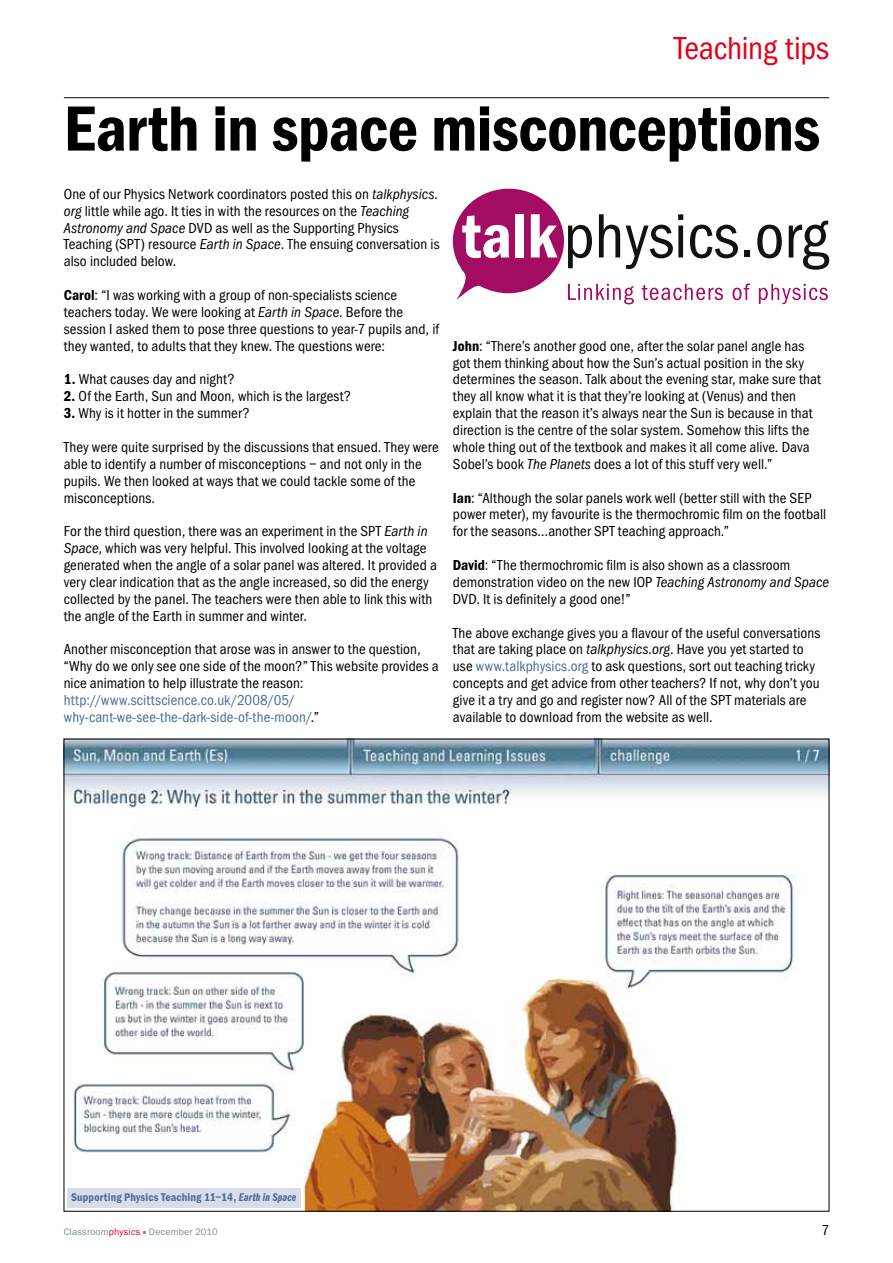
<style>
.page{position:relative;width:893px;height:1263px;background:#fff}
.page>*{position:absolute;margin:0;border:0;box-sizing:border-box;transform-origin:0 0}
.t1{font:600 66px "Franklin Got Cd Io P";letter-spacing:-.01em;color:#000}
.t2{font:33px "Franklin Got Cd Io P";letter-spacing:-.01em;color:#e2001a}
.t3{font:15px/16.8px "Franklin Got Cd Io P";letter-spacing:.005em;color:#000}
.t4{font:15px/16.8px "Franklin Got Cd Io P";letter-spacing:.01em;color:#4d6c99}
.t5{font:600 11.7px "Franklin Got Cd Io P";letter-spacing:.015em;color:#4d6c99}
.t6{font:9.75px "Franklin Got Io P";letter-spacing:.015em;color:#798c8d}
.s1{font-style:italic}
.s2{font-weight:600}
.s3{color:#000}
.s4{color:#4d6c99}
.s5{color:#e2001a}
</style>
<div class="page">
<hr style="left:64px;top:97px;width:765px;height:1px;background:#000">
<img style="left:66px;top:741px;width:761px;height:468px">
<svg style="left:759px;top:284px;width:69px;height:20px"></svg>
<svg style="left:453px;top:189px;width:297px;height:115px"></svg>
<div style="left:744px;top:250px;width:6px;height:7px;background:#111211"></div>
<svg style="left:757px;top:225px;width:25px;height:33px"></svg>
<svg style="left:789px;top:221px;width:40px;height:49px"></svg>
<div style="left:67px;top:1188px;width:234px;height:20px;background:#d9dde9"></div>
<h2 class="t2" style="left:674px;top:29px;width:157px">Teaching tips</h2>
<h1 class="t1" style="left:64px;top:91px;width:758px">Earth in space misconceptions</h1>
<p class="t3" style="left:64px;top:186px;width:377px">One of our Physics Network coordinators posted this on <span class="s1">talkphysics. org</span> little while ago. It ties in with the resources on the <span class="s1">Teaching Astronomy and Space</span> DVD as well as the Supporting Physics Teaching (SPT) resource <span class="s1">Earth in Space</span>. The ensuing conversation is also included below.</p>
<p class="t3" style="left:64px;top:287px;width:377px"><span class="s2">Carol</span>: “I was working with a group of non-specialists science teachers today. We were looking at <span class="s1">Earth in Space</span>. Before the session I asked them to pose three questions to year-7 pupils and, if they wanted, to adults that they knew. The questions were:</p>
<p class="t3" style="left:64px;top:371px;width:173px"><span class="s2">1.</span> What causes day and night?</p>
<p class="t3" style="left:64px;top:388px;width:289px"><span class="s2">2.</span> Of the Earth, Sun and Moon, which is the largest?</p>
<p class="t3" style="left:64px;top:405px;width:188px"><span class="s2">3.</span> Why is it hotter in the summer?</p>
<p class="t3" style="left:64px;top:439px;width:376px">They were quite surprised by the discussions that ensued. They were able to identify a number of misconceptions – and not only in the pupils. We then looked at ways that we could tackle some of the misconceptions.</p>
<p class="t3" style="left:64px;top:523px;width:375px">For the third question, there was an experiment in the SPT <span class="s1">Earth in Space</span>, which was very helpful. This involved looking at the voltage generated when the angle of a solar panel was altered. It provided a very clear indication that as the angle increased, so did the energy collected by the panel. The teachers were then able to link this with the angle of the Earth in summer and winter.</p>
<p class="t3" style="left:64px;top:641px;width:377px">Another misconception that arose was in answer to the question, “Why do we only see one side of the moon?” This website provides a nice animation to help illustrate the reason:</p>
<p class="t4" style="left:64px;top:692px;width:257px">http://www.scittscience.co.uk/2008/05/ why-cant-we-see-the-dark-side-of-the-moon/<span class="s3">.”</span></p>
<p class="t3" style="left:453px;top:337px;width:370px"><span class="s2">John</span>: “There’s another good one, after the solar panel angle has got them thinking about how the Sun’s actual position in the sky determines the season. Talk about the evening star, make sure that they all know what it is that they’re looking at (Venus) and then explain that the reason it’s always near the Sun is because in that direction is the centre of the solar system. Somehow this lifts the whole thing out of the textbook and makes it all come alive. Dava Sobel’s book <span class="s1">The Planets</span> does a lot of this stuff very well.”</p>
<p class="t3" style="left:453px;top:489px;width:375px"><span class="s2">Ian</span>: “Although the solar panels work well (better still with the SEP power meter), my favourite is the thermochromic film on the football for the seasons…another SPT teaching approach.”</p>
<p class="t3" style="left:453px;top:557px;width:378px"><span class="s2">David</span>: “The thermochromic film is also shown as a classroom demonstration video on the new IOP <span class="s1">Teaching Astronomy and Space<br></span>DVD. It is definitely a good one!”</p>
<p class="t3" style="left:453px;top:624px;width:369px">The above exchange gives you a flavour of the useful conversations that are taking place on <span class="s1">talkphysics.org</span>. Have you yet started to use <span class="s4">www.talkphysics.org</span> to ask questions, sort out teaching tricky concepts and get advice from other teachers? If not, why don’t you give it a try and go and register now? All of the SPT materials are available to download from the website as well.</p>
<p class="t5" style="left:71px;top:1191px;width:227px">Supporting Physics Teaching 11–14, <span class="s1">Earth in Space</span></p>
<p class="t6" style="left:64px;top:1226px;width:156px">Classroom<span class="s5">physics</span> ● December 2010</p>
<p class="t3" style="left:821px;top:1222px;width:9px">7</p>
</div>
